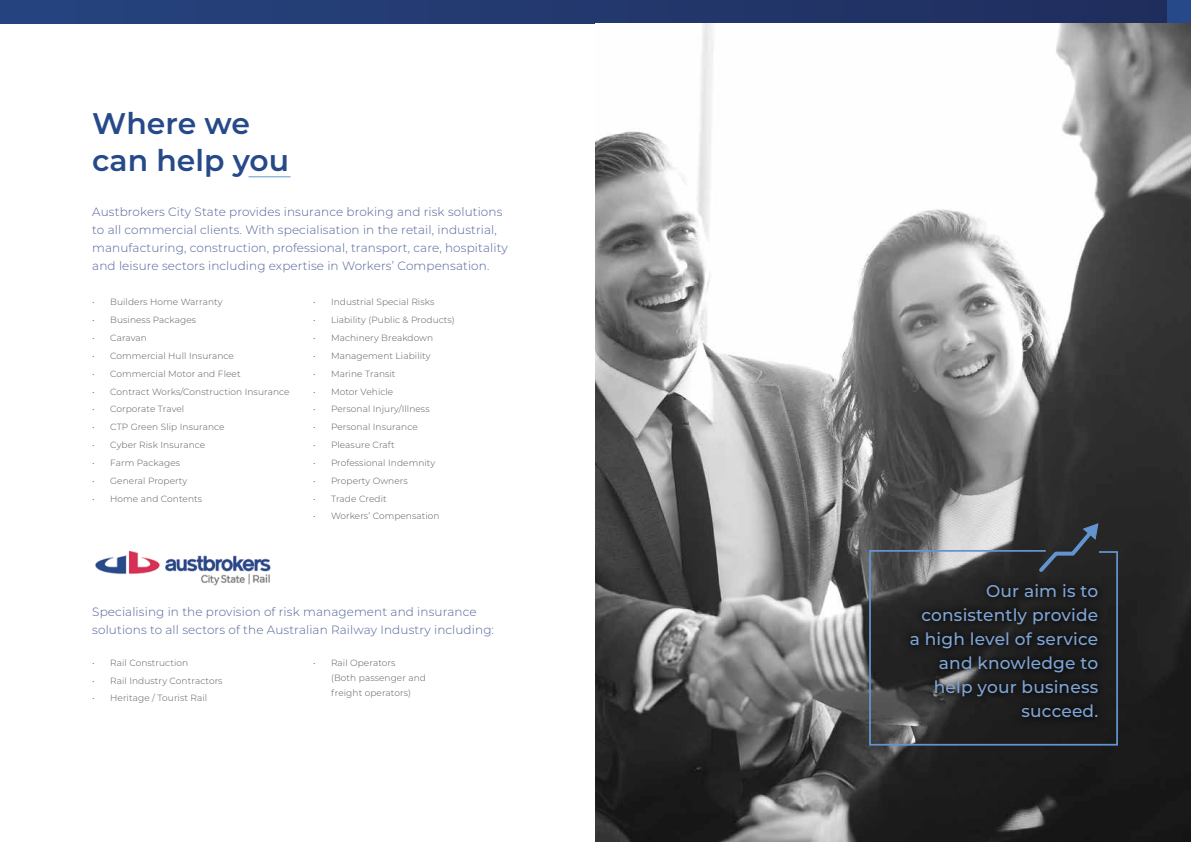
<style>
.page{position:relative;width:1191px;height:842px;background:#fff}
.page>*{position:absolute;margin:0;border:0;box-sizing:border-box;transform-origin:0 0}
.t1{font:600 29.8px/37px "Montserrat";color:#264989}
.t2{font:500 17px/24px "Montserrat";letter-spacing:.01em;color:#7fa5d7;text-align:right}
.t3{font:300 12px/18px "Montserrat";letter-spacing:.01em;color:#516298}
.t4{font:300 9px/15px "Montserrat";letter-spacing:.01em;color:#58595b}
</style>
<div class="page">
<div style="left:0;top:0;width:1191px;height:23px;background:linear-gradient(to right,#26447f,#202c5c)"></div>
<div style="left:1167px;top:0;width:24px;height:23px;background:#264989"></div>
<img style="left:595px;top:23px;width:596px;height:819px">
<hr style="left:248px;top:176px;width:42px;height:1px;background:#6295cf">
<svg style="left:868px;top:549px;width:250px;height:197px;background:#2b2c2e"></svg>
<svg style="left:1035px;top:523px;width:63px;height:53px;background:#2e343b"></svg>
<img style="left:95px;top:550px;width:176px;height:36px">
<h1 class="t1" style="left:92px;top:103px;width:198px">Where we can help you</h1>
<p class="t3" style="left:92px;top:202px;width:417px">Austbrokers City State provides insurance broking and risk solutions to all commercial clients. With specialisation in the retail, industrial, manufacturing, construction, professional, transport, care, hospitality and leisure sectors including expertise in Workers’ Compensation.</p>
<p class="t4" style="left:92px;top:294px;width:132px">• Builders Home Warranty</p>
<p class="t4" style="left:92px;top:312px;width:105px">• Business Packages</p>
<p class="t4" style="left:92px;top:330px;width:56px">• Caravan</p>
<p class="t4" style="left:92px;top:348px;width:143px">• Commercial Hull Insurance</p>
<p class="t4" style="left:92px;top:366px;width:150px">• Commercial Motor and Fleet</p>
<p class="t4" style="left:92px;top:383px;width:199px">• Contract Works/Construction Insurance</p>
<p class="t4" style="left:92px;top:401px;width:93px">• Corporate Travel</p>
<p class="t4" style="left:92px;top:419px;width:134px">• CTP Green Slip Insurance</p>
<p class="t4" style="left:92px;top:437px;width:114px">• Cyber Risk Insurance</p>
<p class="t4" style="left:92px;top:455px;width:89px">• Farm Packages</p>
<p class="t4" style="left:92px;top:473px;width:96px">• General Property</p>
<p class="t4" style="left:92px;top:491px;width:111px">• Home and Contents</p>
<p class="t4" style="left:313px;top:294px;width:123px">• Industrial Special Risks</p>
<p class="t4" style="left:313px;top:312px;width:143px">• Liability (Public &amp; Products)</p>
<p class="t4" style="left:313px;top:330px;width:122px">• Machinery Breakdown</p>
<p class="t4" style="left:313px;top:348px;width:119px">• Management Liability</p>
<p class="t4" style="left:313px;top:366px;width:84px">• Marine Transit</p>
<p class="t4" style="left:313px;top:384px;width:82px">• Motor Vehicle</p>
<p class="t4" style="left:313px;top:401px;width:118px">• Personal Injury/Illness</p>
<p class="t4" style="left:313px;top:419px;width:106px">• Personal Insurance</p>
<p class="t4" style="left:313px;top:437px;width:83px">• Pleasure Craft</p>
<p class="t4" style="left:313px;top:455px;width:124px">• Professional Indemnity</p>
<p class="t4" style="left:313px;top:473px;width:96px">• Property Owners</p>
<p class="t4" style="left:313px;top:491px;width:75px">• Trade Credit</p>
<p class="t4" style="left:313px;top:508px;width:128px">• Workers’ Compensation</p>
<h3 class="t3" style="left:92px;top:602px;width:403px">Specialising in the provision of risk management and insurance solutions to all sectors of the Australian Railway Industry including:</h3>
<p class="t4" style="left:92px;top:655px;width:97px">• Rail Construction</p>
<p class="t4" style="left:92px;top:672px;width:132px">• Rail Industry Contractors</p>
<p class="t4" style="left:92px;top:690px;width:116px">• Heritage / Tourist Rail</p>
<p class="t4" style="left:331px;top:655px;width:96px;text-indent:-18px">• Rail Operators<br>(Both passenger and freight operators)</p>
<h2 class="t2" style="left:909px;top:578px;width:190px">Our aim is to consistently provide a high level of service and knowledge to help your business succeed.</h2>
</div>
